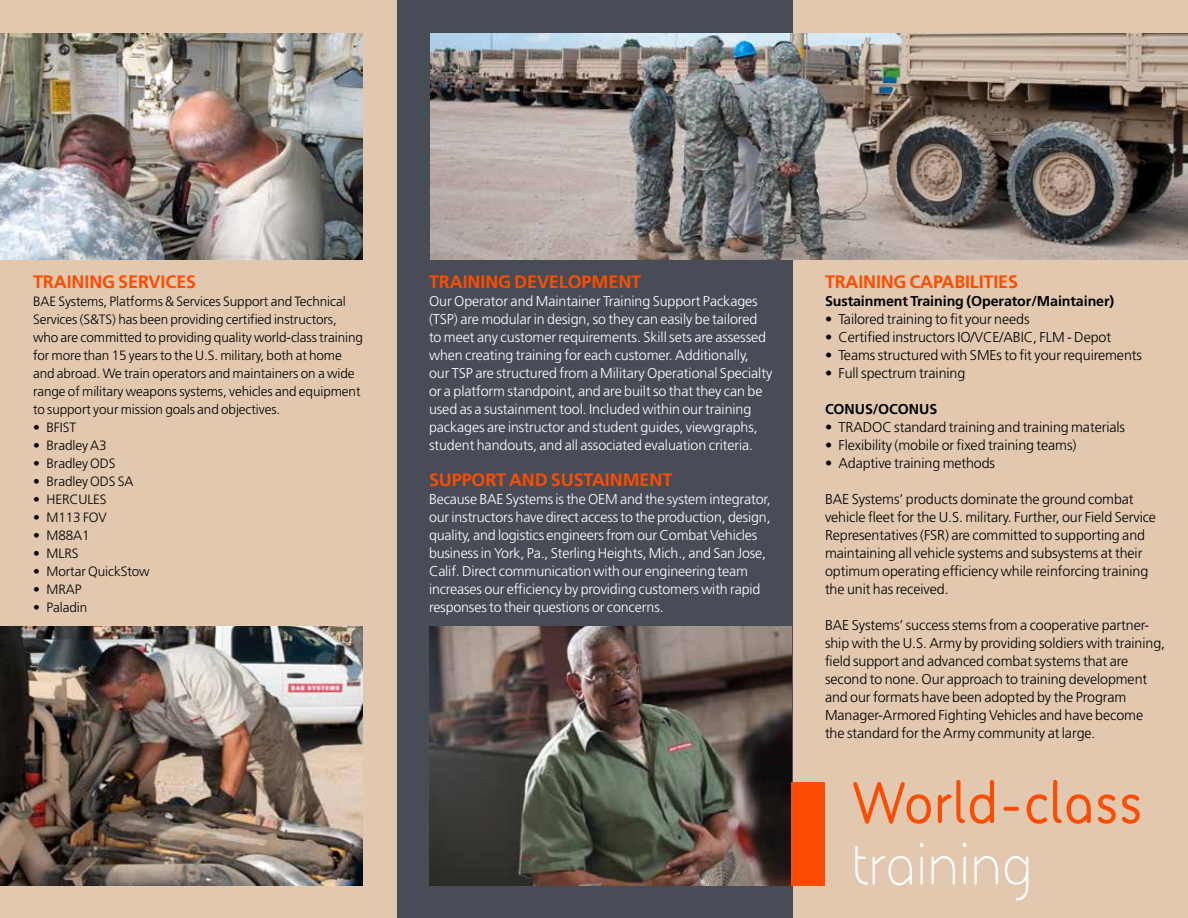
<style>
.page{position:relative;width:1188px;height:918px;background:#fff}
.page>*{position:absolute;margin:0;border:0;box-sizing:border-box;transform-origin:0 0}
.t1{font:700 60px "BAE Systems";color:#fc4c02}
.t2{font:60px "BAE Systems";color:#fff}
.t3{font:700 18px "Frutiger LT Std";letter-spacing:-.005em;color:#fc4c02}
.t4{font:300 14.25px/18px "Frutiger LT Std";letter-spacing:-.005em;color:#000}
.t5{font:300 14.25px/18px "Frutiger LT Std";letter-spacing:-.005em;color:#fff}
.t6{font:700 14.25px "Frutiger LT Std";letter-spacing:-.005em;color:#000}
.t7{font:300 13.5px/18px "Frutiger LT Std";letter-spacing:-.005em;color:#000}
</style>
<div class="page">
<div style="left:792px;top:0;width:396px;height:918px;background:#e2c8af"></div>
<div style="left:396px;top:0;width:396px;height:918px;background:#474c56"></div>
<img style="left:431px;top:33px;width:757px;height:227px">
<div style="left:0;top:0;width:396px;height:918px;background:#e2c8af"></div>
<img style="left:0;top:626px;width:363px;height:259px">
<img style="left:429px;top:626px;width:363px;height:259px">
<img style="left:0;top:33px;width:363px;height:227px">
<div style="left:792px;top:782px;width:33px;height:103px;background:#fc4c02"></div>
<p class="t3" style="left:33px;top:271px;width:165px">TRAINING SERVICES</p>
<p class="t7" style="left:33px;top:293px;width:331px">BAE Systems, Platforms &amp; Services Support and Technical Services (S&amp;TS) has been providing certified instructors, who are committed to providing quality world-class training for more than 15 years to the U.S. military, both at home and abroad. We train operators and maintainers on a wide range of military weapons systems, vehicles and equipment to support your mission goals and objectives.</p>
<p class="t7" style="left:33px;top:419px;width:45px">• BFIST</p>
<p class="t7" style="left:33px;top:437px;width:75px">• Bradley A3</p>
<p class="t7" style="left:33px;top:454px;width:84px">• Bradley ODS</p>
<p class="t7" style="left:33px;top:472px;width:102px">• Bradley ODS SA</p>
<p class="t7" style="left:33px;top:490px;width:75px">• HERCULES</p>
<p class="t7" style="left:33px;top:508px;width:75px">• M113 FOV</p>
<p class="t7" style="left:33px;top:526px;width:58px">• M88A1</p>
<p class="t7" style="left:33px;top:544px;width:47px">• MLRS</p>
<p class="t7" style="left:33px;top:562px;width:118px">• Mortar QuickStow</p>
<p class="t7" style="left:33px;top:580px;width:50px">• MRAP</p>
<p class="t7" style="left:33px;top:598px;width:56px">• Paladin</p>
<p class="t3" style="left:429px;top:271px;width:214px">TRAINING DEVELOPMENT</p>
<p class="t5" style="left:429px;top:292px;width:345px">Our Operator and Maintainer Training Support Packages (TSP) are modular in design, so they can easily be tailored to meet any customer requirements. Skill sets are assessed when creating training for each customer. Additionally, our TSP are structured from a Military Operational Specialty or a platform standpoint, and are built so that they can be used as a sustainment tool. Included within our training packages are instructor and student guides, viewgraphs, student handouts, and all associated evaluation criteria.</p>
<p class="t3" style="left:429px;top:469px;width:245px">SUPPORT AND SUSTAINMENT</p>
<p class="t5" style="left:429px;top:490px;width:343px">Because BAE Systems is the OEM and the system integrator, our instructors have direct access to the production, design, quality, and logistics engineers from our Combat Vehicles business in York, Pa., Sterling Heights, Mich., and San Jose, Calif. Direct communication with our engineering team increases our efficiency by providing customers with rapid responses to their questions or concerns.</p>
<p class="t3" style="left:825px;top:271px;width:195px">TRAINING CAPABILITIES</p>
<p class="t6" style="left:825px;top:293px;width:291px">Sustainment Training (Operator/Maintainer)</p>
<p class="t4" style="left:825px;top:310px;width:206px">• Tailored training to fit your needs</p>
<p class="t4" style="left:825px;top:328px;width:288px">• Certified instructors IO/VCE/ABIC, FLM - Depot</p>
<p class="t4" style="left:825px;top:346px;width:319px">• Teams structured with SMEs to fit your requirements</p>
<p class="t4" style="left:825px;top:364px;width:142px">• Full spectrum training</p>
<p class="t6" style="left:825px;top:401px;width:114px">CONUS/OCONUS</p>
<p class="t4" style="left:825px;top:418px;width:302px">• TRADOC standard training and training materials</p>
<p class="t4" style="left:825px;top:436px;width:253px">• Flexibility (mobile or fixed training teams)</p>
<p class="t4" style="left:825px;top:454px;width:172px">• Adaptive training methods</p>
<p class="t4" style="left:825px;top:490px;width:333px">BAE Systems’ products dominate the ground combat vehicle fleet for the U.S. military. Further, our Field Service Representatives (FSR) are committed to supporting and maintaining all vehicle systems and subsystems at their optimum operating efficiency while reinforcing training the unit has received.</p>
<p class="t4" style="left:825px;top:616px;width:342px">BAE Systems’ success stems from a cooperative partner&shy;ship with the U.S. Army by providing soldiers with training, field support and advanced combat systems that are second to none. Our approach to training development and our formats have been adopted by the Program Manager-Armored Fighting Vehicles and have become the standard for the Army community at large.</p>
<h1 class="t1" style="left:851px;top:762px;width:293px">World-class</h1>
<h1 class="t2" style="left:851px;top:825px;width:183px">training</h1>
</div>
